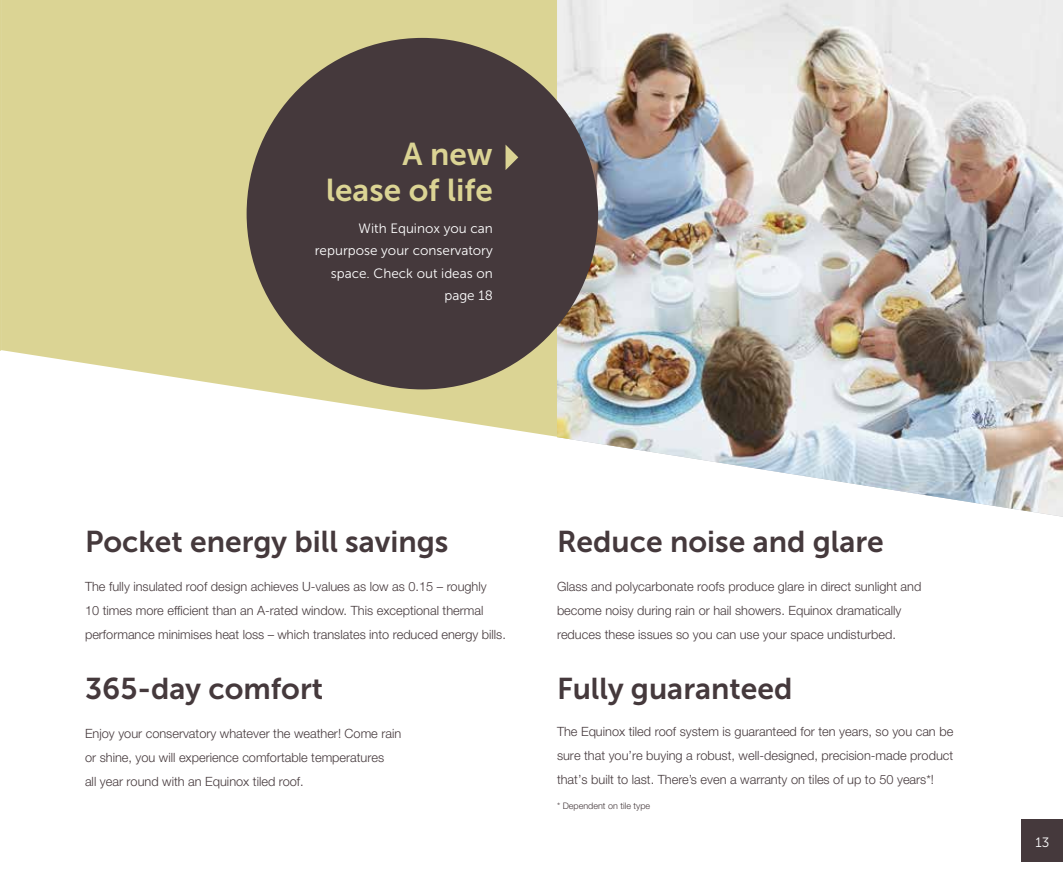
<style>
.page{position:relative;width:1063px;height:893px;background:#fff}
.page>*{position:absolute;margin:0;border:0;box-sizing:border-box;transform-origin:0 0}
.t1{font:31.5px/36px "Museo Sans 700";color:#dbd494;text-align:right}
.t2{font:30px "Museo Sans 700";color:#45393c}
.t3{font:13.5px/22.5px "Museo Sans 300";color:#fff;text-align:right}
.t4{font:300 12.75px/24px "Helvetica Neue LT Std";color:#45393c}
.t5{font:300 9px "Helvetica Neue LT Std";color:#45393c}
</style>
<div class="page">
<hr style="left:0;top:0;width:1px;height:351px;background:#dbd494">
<svg style="left:1px;top:0;width:556px;height:437px;fill:#dbd494"></svg>
<div style="left:1022px;top:819px;width:41px;height:43px;background:#45393c"></div>
<img style="left:557px;top:0;width:506px;height:517px">
<div style="left:247px;top:38px;width:351px;height:351px;background:#45393c;border-radius:50%"></div>
<svg style="left:506px;top:145px;width:12px;height:25px"></svg>
<h1 class="t1" style="left:326px;top:136px;width:168px">A new lease of life</h1>
<p class="t3" style="left:315px;top:217px;width:179px">With Equinox you can repurpose your conservatory space. Check out ideas on page 18</p>
<h2 class="t2" style="left:85px;top:525px;width:365px">Pocket energy bill savings</h2>
<p class="t4" style="left:85px;top:574px;width:422px">The fully insulated roof design achieves U-values as low as 0.15 – roughly<br>10 times more efficient than an A-rated window. This exceptional thermal performance minimises heat loss – which translates into reduced energy bills.</p>
<h2 class="t2" style="left:85px;top:672px;width:240px">365-day comfort</h2>
<p class="t4" style="left:85px;top:721px;width:318px">Enjoy your conservatory whatever the weather! Come rain or shine, you will experience comfortable temperatures<br>all year round with an Equinox tiled roof.</p>
<h2 class="t2" style="left:557px;top:525px;width:328px">Reduce noise and glare</h2>
<p class="t4" style="left:557px;top:574px;width:366px">Glass and polycarbonate roofs produce glare in direct sunlight and become noisy during rain or hail showers. Equinox dramatically reduces these issues so you can use your space undisturbed.</p>
<h2 class="t2" style="left:557px;top:672px;width:237px">Fully guaranteed</h2>
<p class="t4" style="left:557px;top:720px;width:398px;text-align:justify">The Equinox tiled roof system is guaranteed for ten years, so you can be sure that you’re buying a robust, well-designed, precision-made product that’s built to last. There’s even a warranty on tiles of up to 50 years*!</p>
<p class="t5" style="left:557px;top:800px;width:95px">* Dependent on tile type</p>
<p class="t3" style="left:1036px;top:831px;width:15px">13</p>
</div>
